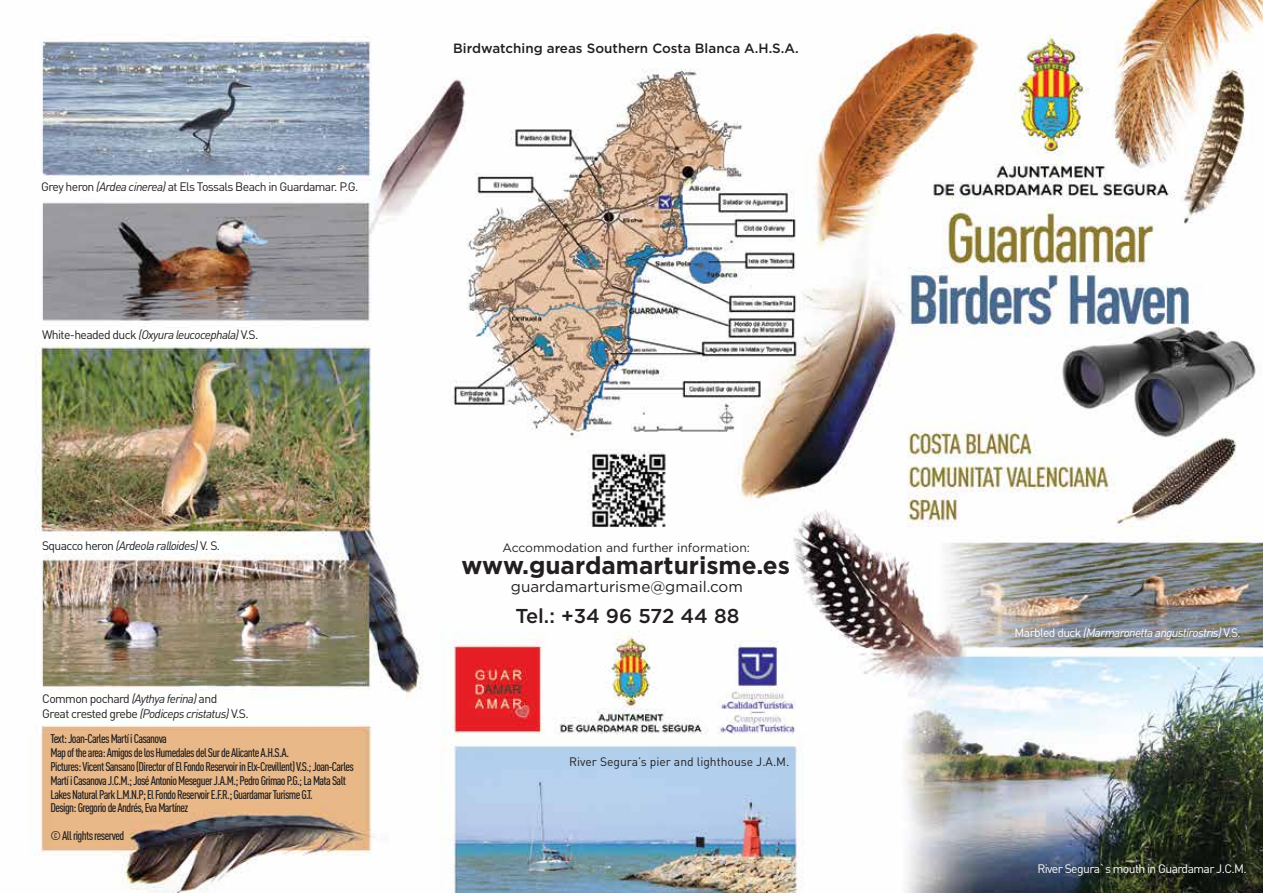
<style>
.page{position:relative;width:1263px;height:893px;background:#fff}
.page>*{position:absolute;margin:0;border:0;box-sizing:border-box;transform-origin:0 0}
.t1{font:700 24.3px "Gotham";color:#231f20}
.t2{font:500 20.1px "Gotham";color:#231f20}
.t3{font:15.3px "Gotham";color:#231f20}
.t4{font:500 13.5px "Gotham";color:#231f20}
.t5{font:500 condensed 12.45px/13.8px "DIN Pro";letter-spacing:-.05em;color:#231f20}
.t6{font:12.15px/14.5px "DIN Pro";letter-spacing:-.05em;color:#231f20}
.t7{font:italic 12.15px "DIN Pro";letter-spacing:-.05em;color:#fff}
.t8{font:12.15px "DIN Pro";color:#231f20}
.t9{font:12.15px "Gotham";color:#231f20}
.t10{font:12.15px "DIN Pro";letter-spacing:-.05em;color:#fff}
.t11{font:italic 12.15px "DIN Pro";letter-spacing:-.05em;color:#231f20}
.s1{font-style:italic}
.s2{font-style:normal}
</style>
<div class="page">
<img style="left:35px;top:0;width:1228px;height:893px">
<p class="t6" style="left:41px;top:178px;width:319px">Grey heron <span class="s1">(Ardea cinerea)</span> at Els Tossals Beach in Guardamar. P.G.</p>
<p class="t6" style="left:42px;top:327px;width:218px">White-headed duck <span class="s1">(Oxyura leucocephala)</span> V.S.</p>
<p class="t11" style="left:42px;top:536px;width:180px"><span class="s2">Squacco heron</span> (Ardeola ralloides) <span class="s2">V. S.</span></p>
<p class="t6" style="left:42px;top:690px;width:208px">Common pochard <span class="s1">(Aythya ferina)</span> and<br>Great crested grebe <span class="s1">(Podiceps cristatus)</span> V.S.</p>
<p class="t5" style="left:50px;top:731px;width:305px">Text: Joan-Carles Martí i Casanova<br>Map of the area: Amigos de los Humedales del Sur de Alicante A.H.S.A.<br>Pictures: Vicent Sansano (Director of El Fondo Reservoir in Elx-Crevillent) V.S.; Joan-Carles Martí i Casanova J.C.M.; José Antonio Meseguer J.A.M.; Pedro Grimao P.G.; La Mata Salt Lakes Natural Park L.M.N.P; El Fondo Reservoir E.F.R.; Guardamar Turisme G.T.<br>Design: Gregorio de Andrés, Eva Martínez</p>
<p class="t5" style="left:50px;top:828px;width:75px">© All rights reserved</p>
<p class="t4" style="left:453px;top:40px;width:347px">Birdwatching areas Southern Costa Blanca A.H.S.A.</p>
<p class="t9" style="left:502px;top:540px;width:249px">Accommodation and further information:</p>
<p class="t3" style="left:511px;top:577px;width:233px">guardamarturisme@gmail.com</p>
<h2 class="t2" style="left:515px;top:603px;width:225px">Tel.: +34 96 572 44 88</h2>
<h1 class="t1" style="left:462px;top:549px;width:330px">www.guardamarturisme.es</h1>
<p class="t8" style="left:569px;top:752px;width:222px">River Segura’s pier and lighthouse J.A.M.</p>
<p class="t7" style="left:1014px;top:623px;width:228px"><span class="s2">Marbled duck</span> (Marmaronetta angustirostris) <span class="s2">V.S.</span></p>
<p class="t10" style="left:1037px;top:859px;width:211px">River Segura`s mouth in Guardamar J.C.M.</p>
</div>
